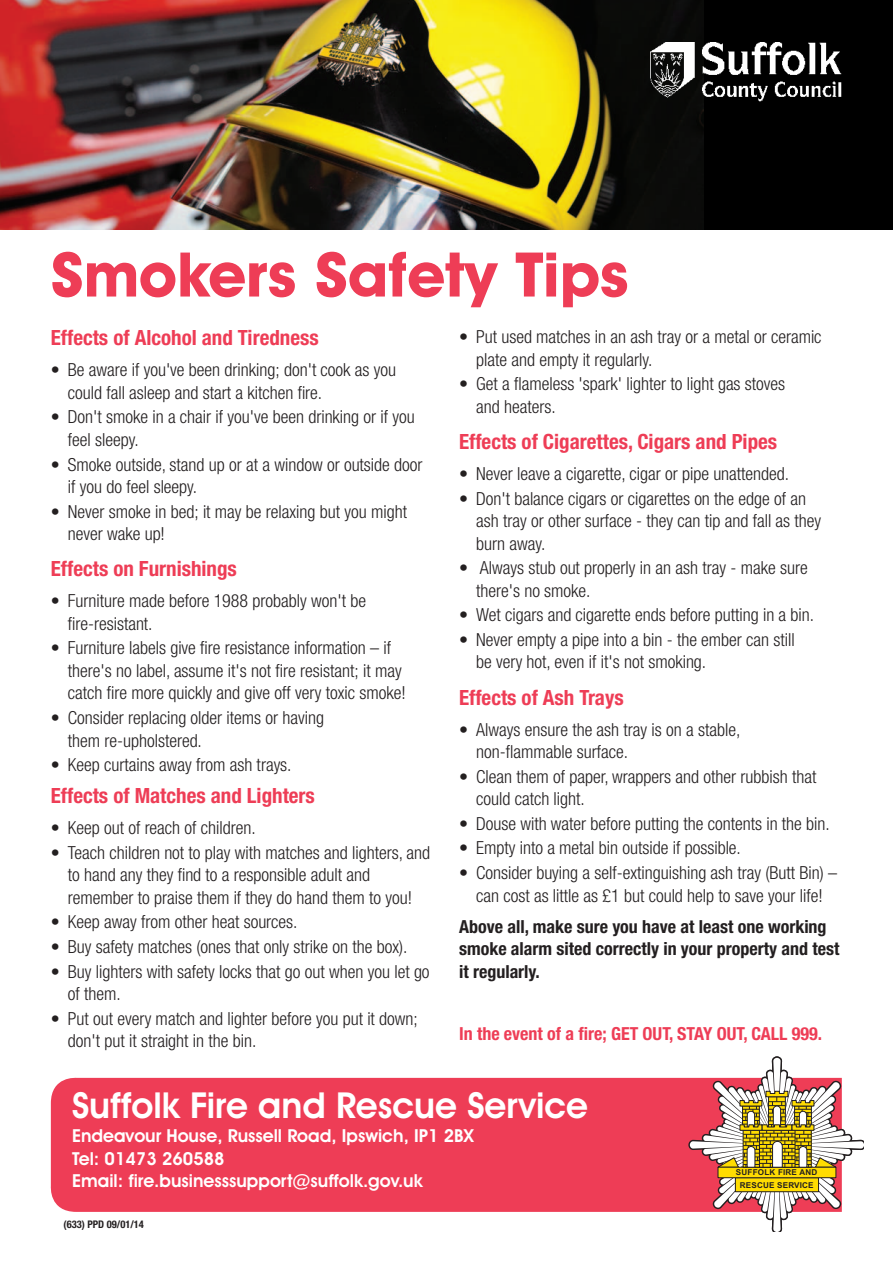
<style>
.page{position:relative;width:893px;height:1263px;background:#fff}
.page>*{position:absolute;margin:0;border:0;box-sizing:border-box;transform-origin:0 0}
.t1{font:700 61.8px "Avant Garde IT Cby BT";color:#ee3d56}
.t2{font:600 36px "Avant Garde IT Cby BT";color:#fff}
.t3{font:700 condensed 21px "Helvetica Neue LT";color:#ee3d56}
.t4{font:300 condensed 18px/22.5px "Helvetica Neue LT";color:#231f20}
.t5{font:700 condensed 18px/22.5px "Helvetica Neue LT";color:#231f20}
.t6{font:600 18px/22.5px "Avant Garde IT Cby BT";color:#fff}
.t7{font:700 condensed 18px "Helvetica Neue LT";color:#ee3d56}
.t8{font:700 condensed 10.5px "Helvetica Neue LT";color:#231f20}
.t9{font:700 8.1px/12.1px "Arial";letter-spacing:.025em;color:#231f20;text-align:center}
</style>
<div class="page">
<div style="left:0;top:0;width:892px;height:230px;background:#000"></div>
<img style="left:0;top:0;width:703px;height:230px">
<img style="left:650px;top:43px;width:192px;height:58px">
<div style="left:50px;top:1077px;width:638px;height:135px;background:#ee3d56"></div>
<svg style="left:688px;top:1056px;width:176px;height:176px"></svg>
<h1 class="t1" style="left:51px;top:252px;width:580px">Smokers Safety Tips</h1>
<p class="t3" style="left:51px;top:330px;width:269px">Effects of Alcohol and Tiredness</p>
<p class="t4" style="left:68px;top:360px;width:330px;text-indent:-17px">• Be aware if you've been drinking; don't cook as you could fall asleep and start a kitchen fire.</p>
<p class="t4" style="left:68px;top:407px;width:348px;text-indent:-17px">• Don't smoke in a chair if you've been drinking or if you feel sleepy.</p>
<p class="t4" style="left:68px;top:455px;width:356px;text-indent:-17px">• Smoke outside, stand up or at a window or outside door if you do feel sleepy.</p>
<p class="t4" style="left:68px;top:502px;width:341px;text-indent:-17px">• Never smoke in bed; it may be relaxing but you might never wake up!</p>
<p class="t3" style="left:51px;top:561px;width:188px">Effects on Furnishings</p>
<p class="t4" style="left:68px;top:591px;width:300px;text-indent:-17px">• Furniture made before 1988 probably won't be fire-resistant.</p>
<p class="t4" style="left:68px;top:638px;width:339px;text-indent:-17px">• Furniture labels give fire resistance information – if there's no label, assume it's not fire resistant; it may catch fire more quickly and give off very toxic smoke!</p>
<p class="t4" style="left:68px;top:708px;width:258px;text-indent:-17px">• Consider replacing older items or having them re-upholstered.</p>
<p class="t4" style="left:51px;top:755px;width:242px">• Keep curtains away from ash trays.</p>
<p class="t3" style="left:51px;top:788px;width:266px">Effects of Matches and Lighters</p>
<p class="t4" style="left:51px;top:818px;width:206px">• Keep out of reach of children.</p>
<p class="t4" style="left:68px;top:843px;width:364px;text-indent:-17px">• Teach children not to play with matches and lighters, and to hand any they find to a responsible adult and remember to praise them if they do hand them to you!</p>
<p class="t4" style="left:51px;top:912px;width:248px">• Keep away from other heat sources.</p>
<p class="t4" style="left:51px;top:937px;width:358px">• Buy safety matches (ones that only strike on the box).</p>
<p class="t4" style="left:68px;top:962px;width:363px;text-indent:-17px">• Buy lighters with safety locks that go out when you let go of them.</p>
<p class="t4" style="left:68px;top:1009px;width:352px;text-indent:-17px">• Put out every match and lighter before you put it down; don't put it straight in the bin.</p>
<p class="t4" style="left:476px;top:327px;width:347px;text-indent:-17px">• Put used matches in an ash tray or a metal or ceramic plate and empty it regularly.</p>
<p class="t4" style="left:476px;top:374px;width:311px;text-indent:-17px">• Get a flameless 'spark' lighter to light gas stoves and heaters.</p>
<p class="t3" style="left:459px;top:434px;width:320px">Effects of Cigarettes, Cigars and Pipes</p>
<p class="t4" style="left:459px;top:464px;width:332px">• Never leave a cigarette, cigar or pipe unattended.</p>
<p class="t4" style="left:476px;top:489px;width:347px;text-indent:-17px">• Don't balance cigars or cigarettes on the edge of an ash tray or other surface - they can tip and fall as they burn away.</p>
<p class="t4" style="left:476px;top:558px;width:333px;text-indent:-17px">• Always stub out properly in an ash tray - make sure there's no smoke.</p>
<p class="t4" style="left:459px;top:605px;width:357px">• Wet cigars and cigarette ends before putting in a bin.</p>
<p class="t4" style="left:476px;top:630px;width:320px;text-indent:-17px">• Never empty a pipe into a bin - the ember can still be very hot, even if it's not smoking.</p>
<p class="t3" style="left:459px;top:690px;width:166px">Effects of Ash Trays</p>
<p class="t4" style="left:476px;top:720px;width:266px;text-indent:-17px">• Always ensure the ash tray is on a stable, non-flammable surface.</p>
<p class="t4" style="left:476px;top:767px;width:342px;text-indent:-17px">• Clean them of paper, wrappers and other rubbish that could catch light.</p>
<p class="t4" style="left:459px;top:814px;width:372px">• Douse with water before putting the contents in the bin.</p>
<p class="t4" style="left:459px;top:838px;width:283px">• Empty into a metal bin outside if possible.</p>
<p class="t4" style="left:459px;top:863px;width:379px;text-align:center">• Consider buying a self-extinguishing ash tray (Butt Bin) – can cost as little as £1 but could help to save your life!</p>
<p class="t5" style="left:459px;top:916px;width:382px">Above all, make sure you have at least one working smoke alarm sited correctly in your property and test it regularly.</p>
<p class="t7" style="left:459px;top:1027px;width:364px">In the event of a fire; GET OUT, STAY OUT, CALL 999.</p>
<h2 class="t2" style="left:72px;top:1092px;width:517px">Suffolk Fire and Rescue Service</h2>
<p class="t6" style="left:72px;top:1127px;width:403px">Endeavour House, Russell Road, Ipswich, IP1 2BX<br>Tel: 01473 260588<br>Email: fire.businesssupport@suffolk.gov.uk</p>
<p class="t8" style="left:64px;top:1220px;width:82px">(633) PPD 09/01/14</p>
<p class="t9" style="left:736px;top:1167px;width:83px">SUFFOLK FIRE AND<br>RESCUE SERVICE</p>
</div>
